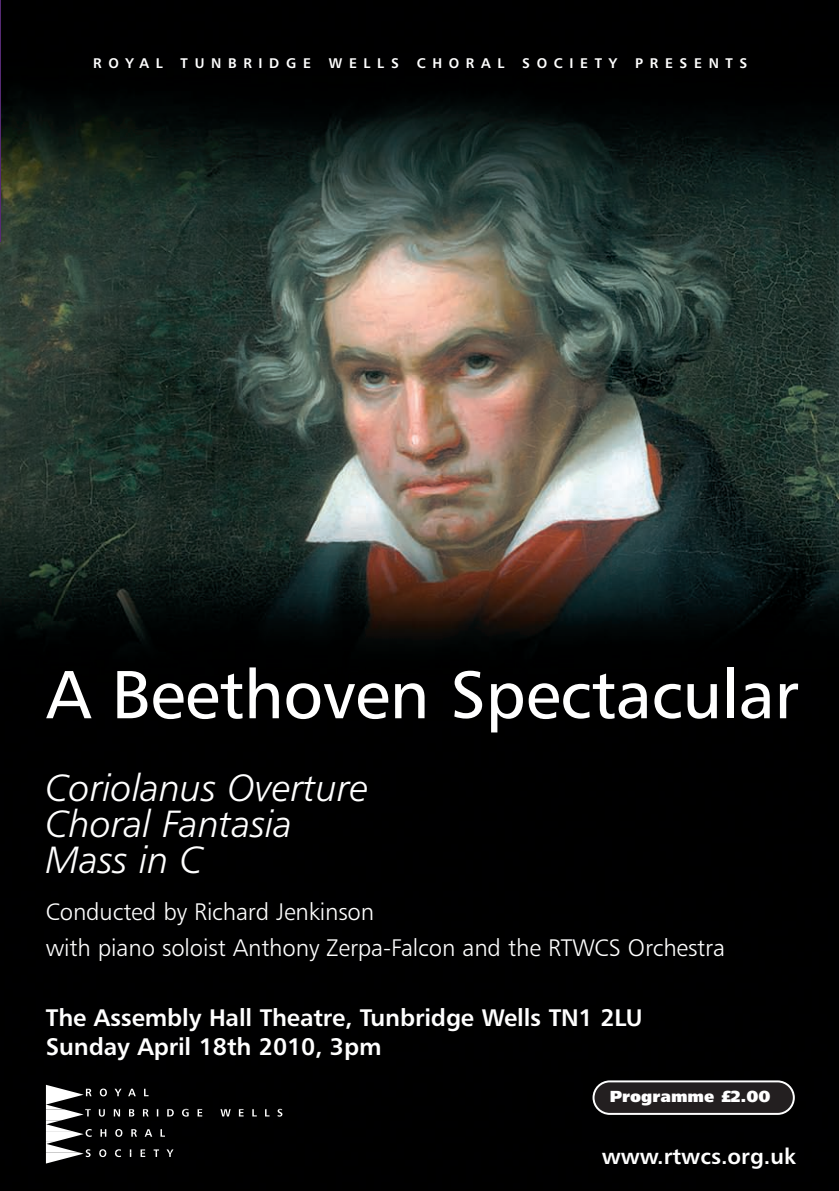
<style>
.page{position:relative;width:839px;height:1191px;background:#fff}
.page>*{position:absolute;margin:0;border:0;box-sizing:border-box;transform-origin:0 0}
.t1{font:68px "Humanist 777 BT Roman B";letter-spacing:-.005em;color:#fff}
.t2{font:38px/36px "Humanist 777 BT Light Italic B";color:#fff}
.t3{font:24px/36px "Humanist 777 BT Light B";letter-spacing:-.005em;color:#fff}
.t4{font:24px/28.8px "Humanist 777 BT Bold B";letter-spacing:-.005em;color:#fff}
.t5{font:22px "Humanist 777 BT Bold B";color:#fff}
.t6{font:16px "Humanist 777 BT Extra Black B";color:#fff}
.t7{font:14px "Humanist 777 BT Bold B";letter-spacing:.475em;color:#fff}
</style>
<div class="page">
<img style="left:0;top:0;width:838px;height:1191px">
<svg style="left:46px;top:1085px;width:236px;height:78px;background:#1e1e1f"></svg>
<div style="left:583px;top:1071px;width:238px;height:70px;background:#000001"></div>
<svg style="left:592px;top:1080px;width:202px;height:35px;background:#3b3839"></svg>
<hr style="left:0;top:0;width:1px;height:241px;background:#562a73">
<p class="t7" style="left:93px;top:57px;width:71px">ROYAL</p>
<p class="t7" style="left:181px;top:57px;width:132px">TUNBRIDGE</p>
<p class="t7" style="left:329px;top:57px;width:71px">WELLS</p>
<p class="t7" style="left:416px;top:57px;width:89px">CHORAL</p>
<p class="t7" style="left:522px;top:57px;width:96px">SOCIETY</p>
<p class="t7" style="left:635px;top:57px;width:114px">PRESENTS</p>
<h1 class="t1" style="left:46px;top:667px;width:754px">A Beethoven Spectacular</h1>
<h2 class="t2" style="left:46px;top:771px;width:324px">Coriolanus Overture<br>Choral Fantasia<br>Mass in C</h2>
<p class="t3" style="left:46px;top:895px;width:680px">Conducted by Richard Jenkinson<br>with piano soloist Anthony Zerpa-Falcon and the RTWCS Orchestra</p>
<p class="t4" style="left:46px;top:1005px;width:598px">The Assembly Hall Theatre, Tunbridge Wells TN1 2LU<br>Sunday April 18th 2010, 3pm</p>
<p class="t6" style="left:609px;top:1090px;width:162px">Programme £2.00</p>
<p class="t5" style="left:601px;top:1147px;width:196px">www.rtwcs.org.uk</p>
</div>
